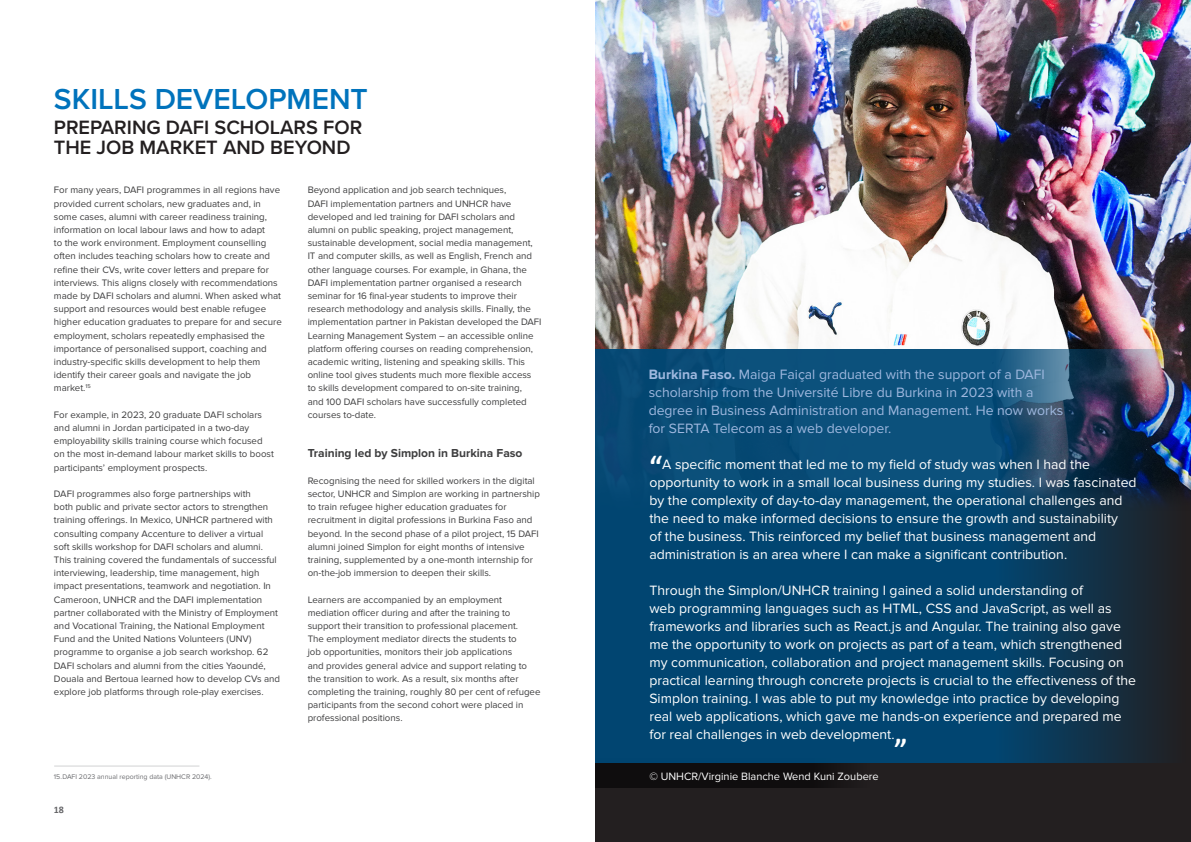
<style>
.page{position:relative;width:1191px;height:842px;background:#fff}
.page>*{position:absolute;margin:0;border:0;box-sizing:border-box;transform-origin:0 0}
.t1{font:600 30px "Proxima Nova";color:#0073bc}
.t2{font:700 29.5px "Calibri";color:#fff}
.t3{font:600 20px/20px "Proxima Nova";color:#231f20}
.t4{font:14px/18px "Proxima Nova";color:#fff}
.t5{font:14px/18px "Proxima Nova";color:#9fb8df}
.t6{font:700 12px "Proxima Nova";color:#3e3e3f}
.t7{font:11px "Proxima Nova";color:#fff}
.t8{font:700 10px "Calibri";color:#636366}
.t9{font:9.7px/13.2px "Proxima Nova";color:#3e3e3f}
.t10{font:7px "Proxima Nova";color:#6c6d70}
.s1{font-weight:700}
.s2{font-family:"Calibri";font-weight:700;font-size:29.5px}
</style>
<div class="page">
<img style="left:595px;top:0;width:596px;height:349px">
<div style="left:595px;top:478px;width:596px;height:364px;background:#231f20"></div>
<div style="left:595px;top:758px;width:275px;height:30px;background:linear-gradient(to right,#0c0a0b,#161314)"></div>
<svg style="left:595px;top:349px;width:596px;height:414px;background:#0b4368"></svg>
<hr style="left:54px;top:766px;width:145px;height:1px;background:#d1d2d4">
<p class="t1" style="left:54px;top:76px;width:315px">SKILLS DEVELOPMENT</p>
<p class="t3" style="left:54px;top:117px;width:310px">PREPARING DAFI SCHOLARS FOR<br>THE JOB MARKET AND BEYOND</p>
<p class="t9" style="left:54px;top:184px;width:229px">For many years, DAFI programmes in all regions have provided current scholars, new graduates and, in some cases, alumni with career readiness training, information on local labour laws and how to adapt<br>to the work environment. Employment counselling often includes teaching scholars how to create and refine their CVs, write cover letters and prepare for interviews. This aligns closely with recommendations made by DAFI scholars and alumni. When asked what support and resources would best enable refugee higher education graduates to prepare for and secure employment, scholars repeatedly emphasised the importance of personalised support, coaching and industry-specific skills development to help them identify their career goals and navigate the job market.<sup>15</sup></p>
<p class="t9" style="left:54px;top:408px;width:222px">For example, in 2023, 20 graduate DAFI scholars and alumni in Jordan participated in a two-day employability skills training course which focused on the most in-demand labour market skills to boost participants’ employment prospects.</p>
<p class="t9" style="left:54px;top:487px;width:228px">DAFI programmes also forge partnerships with<br>both public and private sector actors to strengthen training offerings. In Mexico, UNHCR partnered with consulting company Accenture to deliver a virtual soft skills workshop for DAFI scholars and alumni.<br>This training covered the fundamentals of successful interviewing, leadership, time management, high impact presentations, teamwork and negotiation. In Cameroon, UNHCR and the DAFI implementation partner collaborated with the Ministry of Employment and Vocational Training, the National Employment Fund and the United Nations Volunteers (UNV) programme to organise a job search workshop. 62<br>DAFI scholars and alumni from the cities Yaoundé, Douala and Bertoua learned how to develop CVs and explore job platforms through role-play exercises.</p>
<p class="t10" style="left:54px;top:773px;width:159px">15.DAFI 2023 annual reporting data (UNHCR 2024).</p>
<p class="t8" style="left:54px;top:802px;width:12px">18</p>
<p class="t9" style="left:308px;top:184px;width:235px">Beyond application and job search techniques,<br>DAFI implementation partners and UNHCR have developed and led training for DAFI scholars and alumni on public speaking, project management, sustainable development, social media management, IT and computer skills, as well as English, French and other language courses. For example, in Ghana, the DAFI implementation partner organised a research seminar for 16 final-year students to improve their research methodology and analysis skills. Finally, the implementation partner in Pakistan developed the DAFI Learning Management System – an accessible online platform offering courses on reading comprehension, academic writing, listening and speaking skills. This online tool gives students much more flexible access to skills development compared to on-site training,<br>and 100 DAFI scholars have successfully completed courses to-date.</p>
<p class="t6" style="left:308px;top:446px;width:216px">Training led by Simplon in Burkina Faso</p>
<p class="t9" style="left:308px;top:474px;width:234px">Recognising the need for skilled workers in the digital sector, UNHCR and Simplon are working in partnership to train refugee higher education graduates for recruitment in digital professions in Burkina Faso and beyond. In the second phase of a pilot project, 15 DAFI alumni joined Simplon for eight months of intensive training, supplemented by a one-month internship for on-the-job immersion to deepen their skills.</p>
<p class="t9" style="left:308px;top:593px;width:234px">Learners are accompanied by an employment mediation officer during and after the training to support their transition to professional placement.<br>The employment mediator directs the students to<br>job opportunities, monitors their job applications<br>and provides general advice and support relating to the transition to work. As a result, six months after completing the training, roughly 80 per cent of refugee participants from the second cohort were placed in professional positions.</p>
<p class="t5" style="left:648px;top:365px;width:416px"><span class="s1">Burkina Faso.</span> Maiga Faiçal graduated with the support of a DAFI scholarship from the Université Libre du Burkina in 2023 with a degree in Business Administration and Management. He now works for SERTA Telecom as a web developer.</p>
<p class="t4" style="left:649px;top:455px;width:489px"><span class="s2">“</span>A specific moment that led me to my field of study was when I had the opportunity to work in a small local business during my studies. I was fascinated by the complexity of day-to-day management, the operational challenges and the need to make informed decisions to ensure the growth and sustainability<br>of the business. This reinforced my belief that business management and administration is an area where I can make a significant contribution.</p>
<p class="t4" style="left:649px;top:581px;width:488px">Through the Simplon/UNHCR training I gained a solid understanding of<br>web programming languages such as HTML, CSS and JavaScript, as well as frameworks and libraries such as React.js and Angular. The training also gave me the opportunity to work on projects as part of a team, which strengthened my communication, collaboration and project management skills. Focusing on practical learning through concrete projects is crucial to the effectiveness of the Simplon training. I was able to put my knowledge into practice by developing real web applications, which gave me hands-on experience and prepared me for real challenges in web development.</p>
<p class="t2" style="left:894px;top:728px;width:14px">”</p>
<p class="t7" style="left:649px;top:770px;width:231px">© UNHCR/Virginie Blanche Wend Kuni Zoubere</p>
</div>
